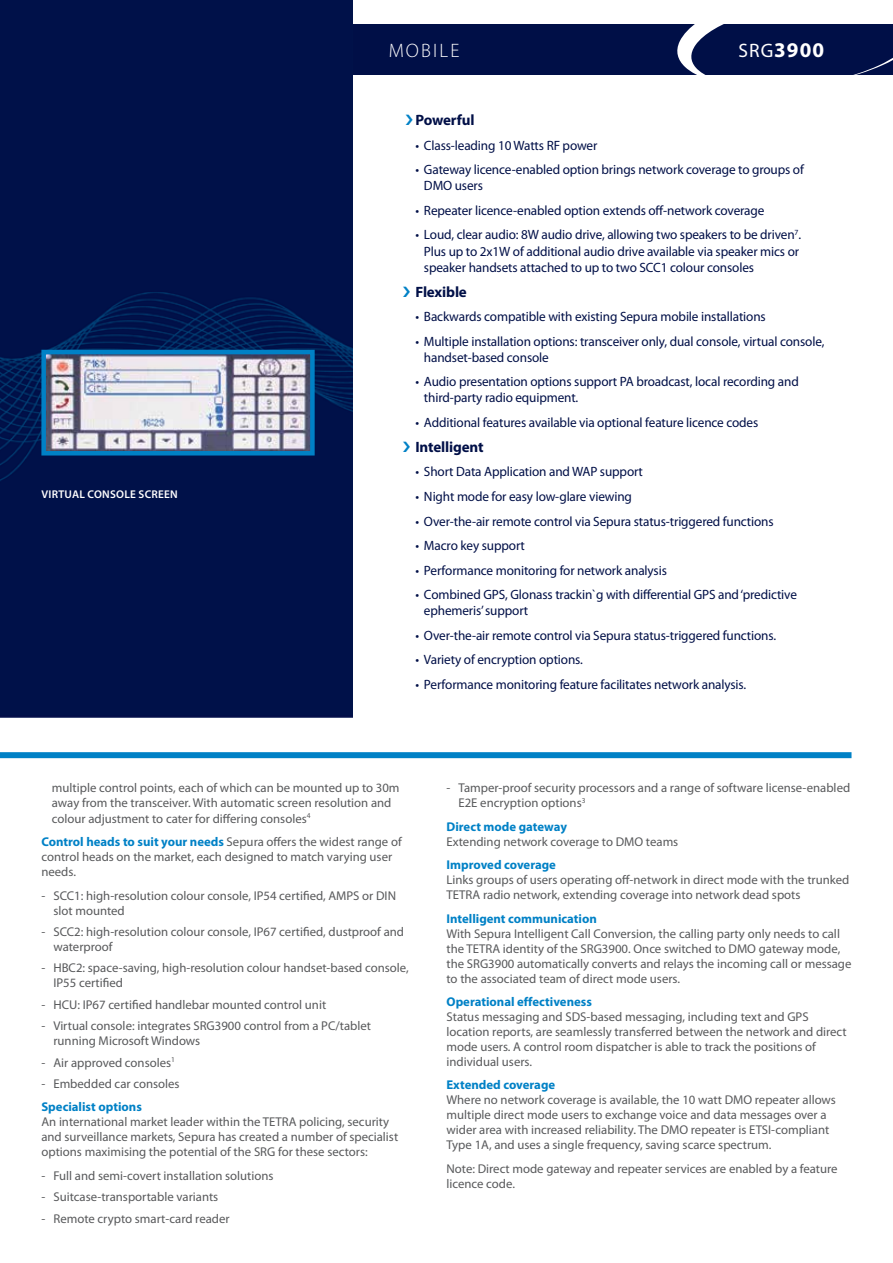
<style>
.page{position:relative;width:893px;height:1263px;background:#fff}
.page>*{position:absolute;margin:0;border:0;box-sizing:border-box;transform-origin:0 0}
.t1{font:700 21px "Myriad Pro";color:#fff}
.t2{font:300 19.5px "Myriad Pro";letter-spacing:.11em;color:#fff}
.t3{font:700 15px "Myriad Pro";letter-spacing:-.01em;color:#000f47}
.t4{font:13.5px/16px "Myriad Pro";letter-spacing:-.01em;color:#000f47}
.t5{font:12.75px/15px "Myriad Pro";color:#58595b}
.t6{font:700 12.75px "Myriad Pro";color:#0081c6}
.t7{font:600 11.25px "Myriad Pro";letter-spacing:.02em;color:#fff}
.s1{font-weight:400;font-size:19.5px}
.s2{font-weight:700;color:#0081c6}
</style>
<div class="page">
<div style="left:0;top:24px;width:893px;height:51px;background:#000f47"></div>
<img style="left:0;top:0;width:352px;height:759px">
<svg style="left:677px;top:24px;width:216px;height:51px"></svg>
<img style="left:46px;top:355px;width:264px;height:95px">
<div style="left:41px;top:350px;width:274px;height:105px;border:4px solid #0081c6"></div>
<div style="left:0;top:752px;width:851px;height:6px;background:#0081c6"></div>
<p class="t7" style="left:42px;top:488px;width:138px">VIRTUAL CONSOLE SCREEN</p>
<h2 class="t2" style="left:389px;top:40px;width:72px">MOBILE</h2>
<h1 class="t1" style="left:739px;top:38px;width:87px"><span class="s1">SRG</span>3900</h1>
<p class="t3" style="left:415px;top:112px;width:60px">Powerful</p>
<p class="t4" style="left:415px;top:137px;width:183px">• Class-leading 10 Watts RF power</p>
<p class="t4" style="left:424px;top:162px;width:381px;text-indent:-9px">• Gateway licence-enabled option brings network coverage to groups of<br>DMO users</p>
<p class="t4" style="left:415px;top:203px;width:350px">• Repeater licence-enabled option extends off-network coverage</p>
<p class="t4" style="left:424px;top:227px;width:379px;text-indent:-9px">• Loud, clear audio: 8W audio drive, allowing two speakers to be driven<sup>7</sup>.<br>Plus up to 2x1W of additional audio drive available via speaker mics or speaker handsets attached to up to two SCC1 colour consoles</p>
<p class="t3" style="left:415px;top:283px;width:53px">Flexible</p>
<p class="t4" style="left:415px;top:309px;width:352px">• Backwards compatible with existing Sepura mobile installations</p>
<p class="t4" style="left:424px;top:333px;width:402px;text-indent:-9px">• Multiple installation options: transceiver only, dual console, virtual console, handset-based console</p>
<p class="t4" style="left:424px;top:374px;width:376px;text-indent:-9px">• Audio presentation options support PA broadcast, local recording and third-party radio equipment.</p>
<p class="t4" style="left:415px;top:415px;width:344px">• Additional features available via optional feature licence codes</p>
<p class="t3" style="left:415px;top:438px;width:70px">Intelligent</p>
<p class="t4" style="left:415px;top:464px;width:229px">• Short Data Application and WAP support</p>
<p class="t4" style="left:415px;top:489px;width:218px">• Night mode for easy low-glare viewing</p>
<p class="t4" style="left:415px;top:513px;width:360px">• Over-the-air remote control via Sepura status-triggered functions</p>
<p class="t4" style="left:415px;top:538px;width:111px">• Macro key support</p>
<p class="t4" style="left:415px;top:562px;width:253px">• Performance monitoring for network analysis</p>
<p class="t4" style="left:424px;top:587px;width:374px;text-indent:-9px">• Combined GPS, Glonass trackin`g with differential GPS and ‘predictive ephemeris’ support</p>
<p class="t4" style="left:415px;top:628px;width:362px">• Over-the-air remote control via Sepura status-triggered functions.</p>
<p class="t4" style="left:415px;top:652px;width:169px">• Variety of encryption options.</p>
<p class="t4" style="left:415px;top:677px;width:332px">• Performance monitoring feature facilitates network analysis.</p>
<p class="t5" style="left:52px;top:780px;width:349px">multiple control points, each of which can be mounted up to 30m away from the transceiver. With automatic screen resolution and colour adjustment to cater for differing consoles<sup>4</sup></p>
<p class="t5" style="left:41px;top:835px;width:362px"><span class="s2">Control heads to suit your needs</span> Sepura offers the widest range of control heads on the market, each designed to match varying user needs.</p>
<p class="t5" style="left:53px;top:888px;width:344px;text-indent:-12px">- SCC1: high-resolution colour console, IP54 certified, AMPS or DIN slot mounted</p>
<p class="t5" style="left:53px;top:924px;width:352px;text-indent:-12px">- SCC2: high-resolution colour console, IP67 certified, dustproof and waterproof</p>
<p class="t5" style="left:53px;top:961px;width:357px;text-indent:-12px">- HBC2: space-saving, high-resolution colour handset-based console,<br>IP55 certified</p>
<p class="t5" style="left:41px;top:997px;width:286px">- HCU: IP67 certified handlebar mounted control unit</p>
<p class="t5" style="left:53px;top:1019px;width:319px;text-indent:-12px">- Virtual console: integrates SRG3900 control from a PC/tablet running Microsoft Windows</p>
<p class="t5" style="left:41px;top:1055px;width:135px">- Air approved consoles<sup>1</sup></p>
<p class="t5" style="left:41px;top:1076px;width:140px">- Embedded car consoles</p>
<p class="t6" style="left:41px;top:1100px;width:102px">Specialist options</p>
<p class="t5" style="left:41px;top:1115px;width:358px">An international market leader within the TETRA policing, security and surveillance markets, Sepura has created a number of specialist options maximising the potential of the SRG for these sectors:</p>
<p class="t5" style="left:41px;top:1168px;width:234px">- Full and semi-covert installation solutions</p>
<p class="t5" style="left:41px;top:1190px;width:178px">- Suitcase-transportable variants</p>
<p class="t5" style="left:41px;top:1211px;width:190px">- Remote crypto smart-card reader</p>
<p class="t5" style="left:458px;top:780px;width:393px;text-indent:-12px">- Tamper-proof security processors and a range of software license-enabled<br>E2E encryption options<sup>3</sup></p>
<p class="t6" style="left:446px;top:819px;width:122px">Direct mode gateway</p>
<p class="t5" style="left:446px;top:834px;width:233px">Extending network coverage to DMO teams</p>
<p class="t6" style="left:446px;top:857px;width:111px">Improved coverage</p>
<p class="t5" style="left:446px;top:872px;width:404px">Links groups of users operating off-network in direct mode with the trunked<br>TETRA radio network, extending coverage into network dead spots</p>
<p class="t6" style="left:446px;top:911px;width:152px">Intelligent communication</p>
<p class="t5" style="left:446px;top:926px;width:406px">With Sepura Intelligent Call Conversion, the calling party only needs to call the TETRA identity of the SRG3900. Once switched to DMO gateway mode, the SRG3900 automatically converts and relays the incoming call or message to the associated team of direct mode users.</p>
<p class="t6" style="left:446px;top:994px;width:147px">Operational effectiveness</p>
<p class="t5" style="left:446px;top:1009px;width:402px">Status messaging and SDS-based messaging, including text and GPS location reports, are seamlessly transferred between the network and direct mode users. A control room dispatcher is able to track the positions of individual users.</p>
<p class="t6" style="left:446px;top:1078px;width:110px">Extended coverage</p>
<p class="t5" style="left:446px;top:1093px;width:391px">Where no network coverage is available, the 10 watt DMO repeater allows multiple direct mode users to exchange voice and data messages over a wider area with increased reliability. The DMO repeater is ETSI-compliant Type 1A, and uses a single frequency, saving scarce spectrum.</p>
<p class="t5" style="left:446px;top:1161px;width:393px">Note: Direct mode gateway and repeater services are enabled by a feature licence code.</p>
</div>
